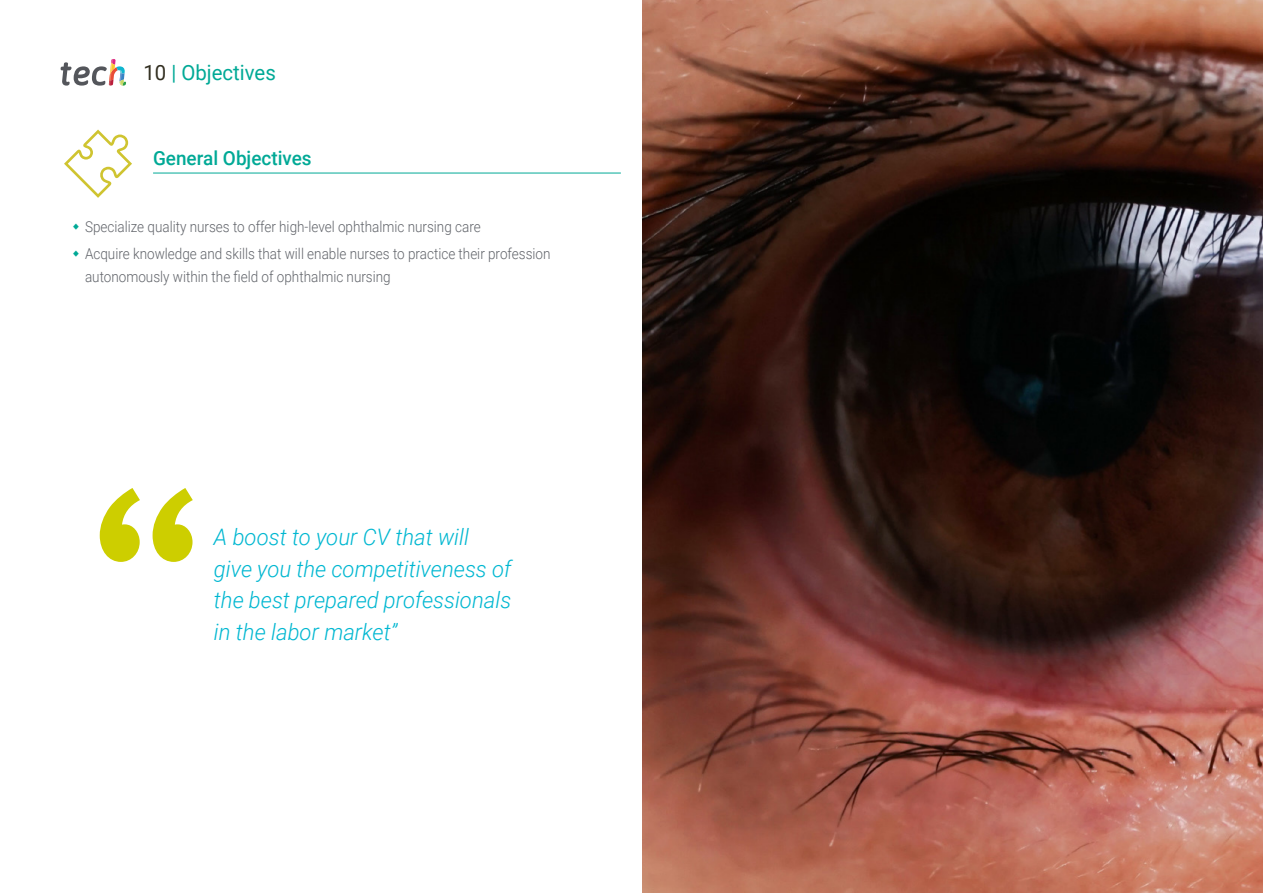
<style>
.page{position:relative;width:1263px;height:893px;background:#fff}
.page>*{position:absolute;margin:0;border:0;box-sizing:border-box;transform-origin:0 0}
.t1{font:italic 300 22.65px/31.8px "Roboto";color:#00b7d1}
.t2{font:21px "Roboto";color:#00a996}
.t3{font:500 19.5px "Roboto";color:#00a996}
.t4{font:300 15px/26.7px "Roboto";color:#61646a;scale:.9 1}
.s1{color:#312e20}
</style>
<div class="page">
<img style="left:642px;top:0;width:621px;height:893px">
<hr style="left:153px;top:173px;width:468px;height:1px;background:#00a996">
<svg style="left:64px;top:130px;width:68px;height:68px"></svg>
<svg style="left:61px;top:59px;width:65px;height:27px"></svg>
<svg style="left:100px;top:488px;width:93px;height:74px"></svg>
<h2 class="t2" style="left:144px;top:57px;width:134px"><span class="s1">10</span> | Objectives</h2>
<h3 class="t3" style="left:153px;top:144px;width:160px">General Objectives</h3>
<p class="t4" style="left:85px;top:213px;width:519px">Specialize quality nurses to offer high-level ophthalmic nursing care<br>Acquire knowledge and skills that will enable nurses to practice their profession</p>
<p class="t4" style="left:85px;top:262px;width:341px">autonomously within the field of ophthalmic nursing</p>
<h1 class="t1" style="left:214px;top:520px;width:299px">A boost to your CV that will give you the competitiveness of the best prepared professionals in the labor market”</h1>
</div>
